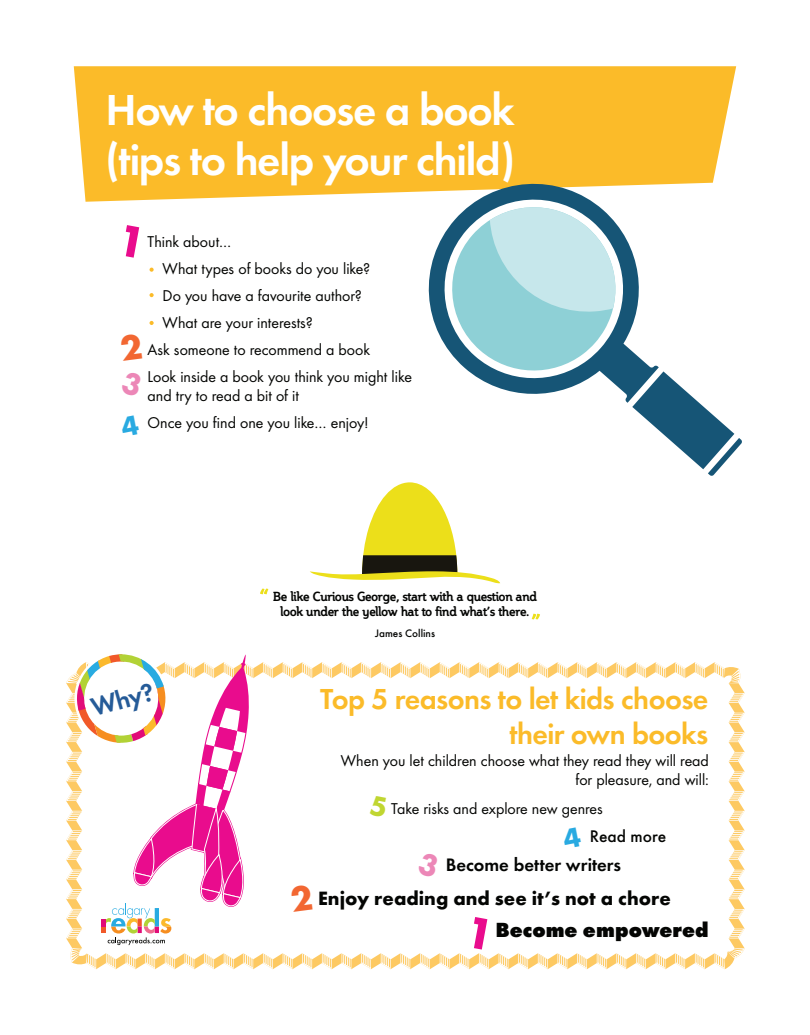
<style>
.page{position:relative;width:810px;height:1035px;background:#fff}
.page>*{position:absolute;margin:0;border:0;box-sizing:border-box;transform-origin:0 0}
.t1{font:45px/50px "Futura Dem";letter-spacing:-.03em;color:#fff}
.t2{font:30px/35px "Futura Dem";letter-spacing:-.02em;color:#fbbb29;text-align:right}
.t3{font:26.38px "Futura Dem";color:#255b98}
.t4{font:700 expanded 21.25px "Futura";color:#040503}
.t5{font:700 20px "Futura";color:#040503}
.t6{font:18.75px "Futura Dem";color:#040503}
.t7{font:500 17.5px "Futura";color:#040503}
.t8{font:16.25px/19.5px "Futura Boo";color:#040503;text-align:right}
.t9{font:700 12.5px/15px "Steinem";color:#040503;text-align:center}
.t10{font:500 11.25px "Futura";color:#040503}
</style>
<div class="page">
<svg style="left:260px;top:589px;width:8px;height:5px"></svg>
<svg style="left:532px;top:614px;width:8px;height:5px"></svg>
<svg style="left:310px;top:482px;width:190px;height:102px"></svg>
<svg style="left:74px;top:66px;width:662px;height:136px;fill:#fbbb29"></svg>
<svg style="left:150px;top:268px;width:4px;height:4px"></svg>
<svg style="left:150px;top:293px;width:4px;height:4px"></svg>
<svg style="left:150px;top:321px;width:4px;height:4px"></svg>
<svg style="left:417px;top:172px;width:242px;height:231px"></svg>
<svg style="left:632px;top:371px;width:110px;height:105px"></svg>
<svg style="left:443px;top:198px;width:181px;height:179px"></svg>
<svg style="left:66px;top:654px;width:679px;height:315px"></svg>
<h1 class="t1" style="left:106px;top:83px;width:411px">How to choose a book (tips to help your child)</h1>
<p class="t8" style="left:148px;top:231px;width:85px">Think about…</p>
<p class="t8" style="left:163px;top:258px;width:209px">What types of books do you like?</p>
<p class="t8" style="left:163px;top:285px;width:201px">Do you have a favourite author?</p>
<p class="t8" style="left:163px;top:312px;width:152px">What are your interests?</p>
<p class="t8" style="left:148px;top:339px;width:224px">Ask someone to recommend a book</p>
<p class="t8" style="left:148px;top:366px;width:266px">Look inside a book you think you might like</p>
<p class="t8" style="left:148px;top:385px;width:153px">and try to read a bit of it</p>
<p class="t8" style="left:148px;top:412px;width:222px">Once you find one you like… enjoy!</p>
<h3 class="t3" style="left:87px;top:690px;width:66px;rotate:-16deg">Why?</h3>
<p class="t9" style="left:273px;top:590px;width:265px">Be like Curious George, start with a question and look under the yellow hat to find what’s there.</p>
<p class="t10" style="left:375px;top:624px;width:62px">James Collins</p>
<h2 class="t2" style="left:320px;top:680px;width:390px">Top 5 reasons to let kids choose their own books</h2>
<p class="t8" style="left:341px;top:750px;width:370px">When you let children choose what they read they will read for pleasure, and will:</p>
<p class="t8" style="left:391px;top:798px;width:213px">Take risks and explore new genres</p>
<p class="t7" style="left:590px;top:823px;width:78px">Read more</p>
<p class="t6" style="left:446px;top:852px;width:177px">Become better writers</p>
<p class="t5" style="left:318px;top:884px;width:354px">Enjoy reading and see it’s not a chore</p>
<h3 class="t4" style="left:495px;top:914px;width:215px">Become empowered</h3>
</div>
